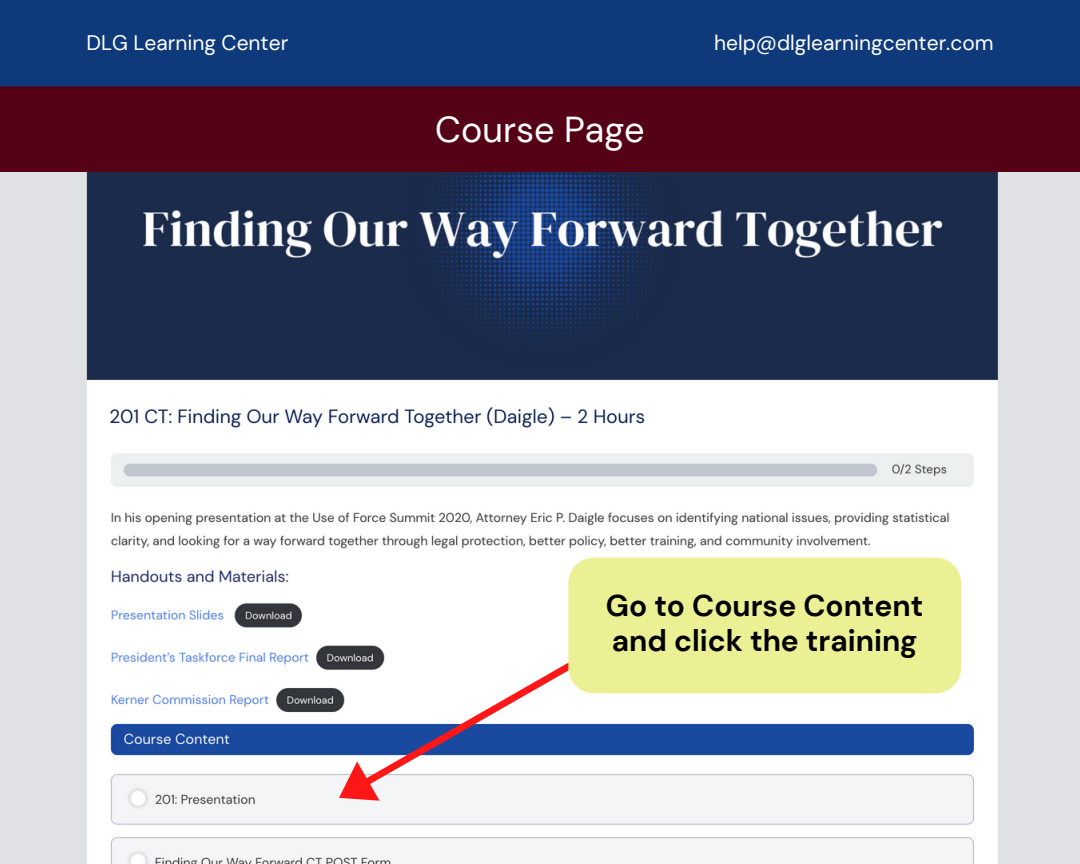
<style>
.page{position:relative;width:1080px;height:864px;background:#fff}
.page>*{position:absolute;margin:0;border:0;box-sizing:border-box;transform-origin:0 0}
.t1{font:36px "DM Sans";color:#fff}
.t2{font:700 30px "DM Sans";color:#000}
.t3{font:21px "DM Sans";color:#fff}
</style>
<div class="page">
<div style="left:0;top:86px;width:1080px;height:87px;background:#560216"></div>
<div style="left:0;top:0;width:1080px;height:87px;background:#0e397a"></div>
<img style="left:0;top:173px;width:1080px;height:691px">
<svg style="left:328px;top:651px;width:264px;height:166px"></svg>
<div style="left:568px;top:558px;width:393px;height:135px;background:#ebf094;border-radius:26px"></div>
<p class="t3" style="left:86px;top:29px;width:203px">DLG Learning Center</p>
<p class="t3" style="left:714px;top:29px;width:281px">help@dlglearningcenter.com</p>
<p class="t1" style="left:435px;top:106px;width:211px">Course Page</p>
<p class="t2" style="left:606px;top:587px;width:319px">Go to Course Content</p>
<p class="t2" style="left:612px;top:621px;width:307px">and click the training</p>
</div>
